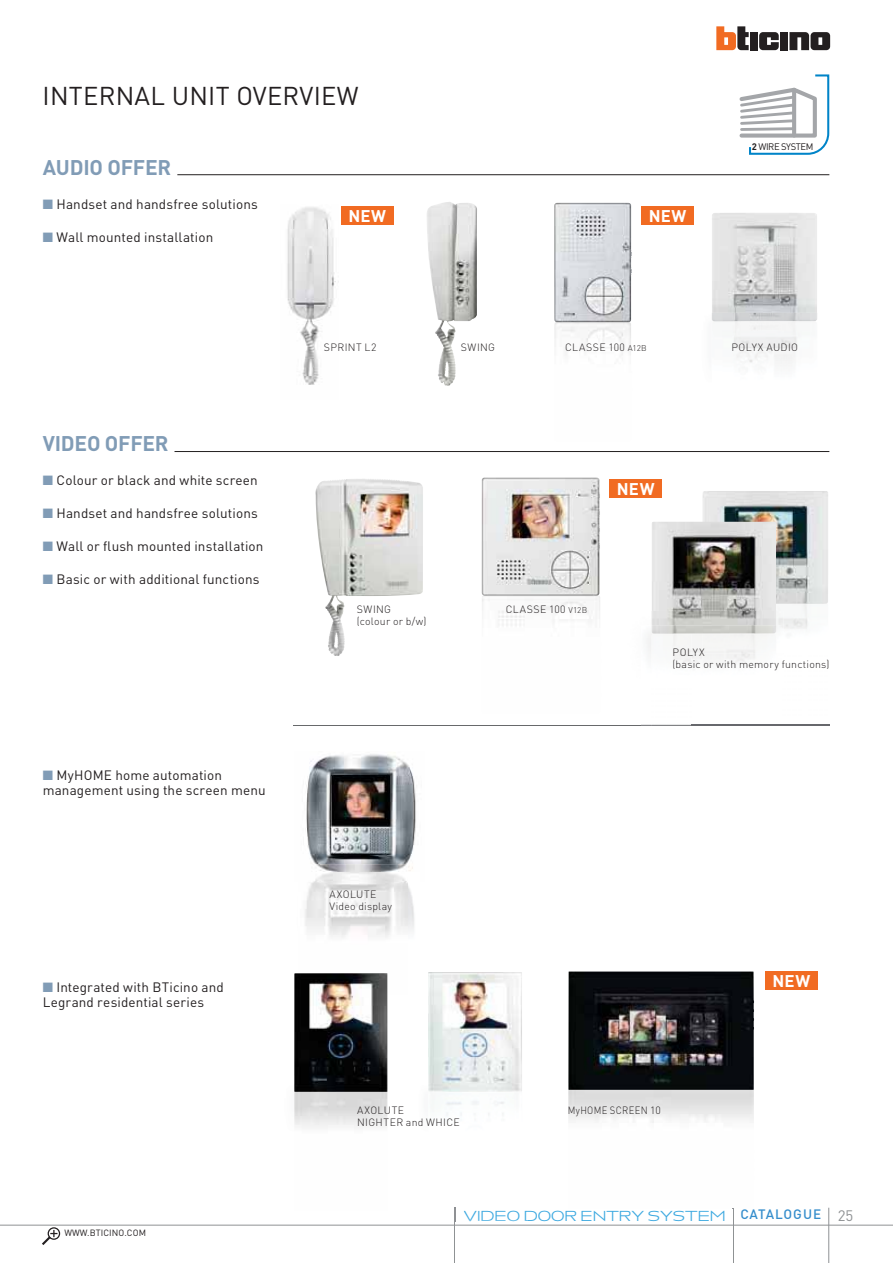
<style>
.page{position:relative;width:893px;height:1263px;background:#fff}
.page>*{position:absolute;margin:0;border:0;box-sizing:border-box;transform-origin:0 0}
.t1{font:25.5px "DIN Pro";letter-spacing:.01em;color:#231f20}
.t2{font:700 21px "DIN Pro";letter-spacing:-.01em;color:#819cb6}
.t3{font:700 16.8px "DIN Pro";letter-spacing:.025em;color:#fff}
.t4{font:15px "B Tstyle";color:#3da9e0}
.t5{font:15px "DIN Pro";color:#8f9294}
.t6{font:13.5px/15px "DIN Pro";letter-spacing:.01em;color:#231f20}
.t7{font:300 10.5px/12px "DIN Pro";letter-spacing:.03em;color:#231f20}
.t8{font:300 10.5px "DIN Pro";letter-spacing:.05em;color:#231f20}
.t9{font:300 10.5px "DIN Pro";letter-spacing:.03em;color:#231f20;scale:.9 1}
.t10{font:9.45px "DIN Pro";letter-spacing:-.04em;color:#231f20}
.t11{font:9px "DIN Pro";letter-spacing:.01em;color:#231f20}
.s1{font-weight:700}
.s2{font-size:8.25px}
.s3{font-family:"DIN Pro";font-weight:500;font-size:13.5px;color:#368ecc}
</style>
<div class="page">
<hr style="left:0;top:1225px;width:893px;height:1px;background:#8f9294">
<hr style="left:828px;top:1208px;width:1px;height:55px;background:#8f9294">
<hr style="left:733px;top:1208px;width:1px;height:55px;background:#8f9294">
<hr style="left:454px;top:1208px;width:1px;height:55px;background:#8f9294">
<div style="left:48px;top:1227px;width:12px;height:13px;border:1px solid #231f20;border-radius:50%"></div>
<svg style="left:42px;top:1230px;width:16px;height:15px"></svg>
<svg style="left:759px;top:32px;width:20px;height:18px"></svg>
<div style="left:780px;top:32px;width:8px;height:18px;background:#231f20"></div>
<div style="left:750px;top:32px;width:8px;height:18px;background:#231f20"></div>
<svg style="left:716px;top:26px;width:33px;height:24px"></svg>
<svg style="left:789px;top:32px;width:41px;height:18px"></svg>
<img style="left:305px;top:881px;width:109px;height:113px">
<img style="left:306px;top:754px;width:110px;height:118px">
<img style="left:482px;top:595px;width:118px;height:31px">
<img style="left:554px;top:322px;width:77px;height:33px">
<hr style="left:177px;top:174px;width:652px;height:1px;background:#231f20">
<hr style="left:175px;top:451px;width:654px;height:1px;background:#231f20">
<hr style="left:293px;top:725px;width:536px;height:1px;background:#67696b">
<img style="left:712px;top:213px;width:105px;height:100px">
<img style="left:712px;top:313px;width:105px;height:51px">
<img style="left:713px;top:321px;width:38px;height:1px">
<img style="left:315px;top:479px;width:55px;height:177px">
<img style="left:427px;top:202px;width:50px;height:184px">
<img style="left:287px;top:207px;width:49px;height:178px">
<img style="left:782px;top:724px;width:48px;height:1px">
<img style="left:783px;top:604px;width:25px;height:25px">
<img style="left:703px;top:491px;width:125px;height:113px">
<img style="left:652px;top:521px;width:124px;height:112px">
<img style="left:651px;top:611px;width:1px;height:14px">
<img style="left:647px;top:625px;width:26px;height:28px">
<svg style="left:673px;top:633px;width:30px;height:1px"></svg>
<img style="left:703px;top:625px;width:79px;height:18px">
<img style="left:651px;top:725px;width:40px;height:1px">
<img style="left:691px;top:724px;width:85px;height:1px">
<div style="left:703px;top:634px;width:73px;height:34px;background:#f6f6f5"></div>
<img style="left:651px;top:634px;width:52px;height:34px">
<img style="left:673px;top:634px;width:18px;height:19px">
<img style="left:294px;top:973px;width:93px;height:155px">
<img style="left:428px;top:972px;width:94px;height:239px">
<img style="left:464px;top:1210px;width:58px;height:1px">
<img style="left:568px;top:971px;width:186px;height:152px">
<svg style="left:739px;top:74px;width:91px;height:81px"></svg>
<img style="left:554px;top:203px;width:78px;height:119px">
<div style="left:341px;top:206px;width:53px;height:19px;background:#f16b22"></div>
<div style="left:641px;top:206px;width:53px;height:19px;background:#f16b22"></div>
<div style="left:609px;top:479px;width:53px;height:19px;background:#f16b22"></div>
<div style="left:765px;top:972px;width:53px;height:18px;background:#f16b22"></div>
<img style="left:482px;top:478px;width:118px;height:117px">
<h1 class="t1" style="left:43px;top:86px;width:317px">INTERNAL UNIT OVERVIEW</h1>
<h2 class="t2" style="left:43px;top:160px;width:130px">AUDIO OFFER</h2>
<p class="t6" style="left:57px;top:198px;width:203px">Handset and handsfree solutions</p>
<p class="t6" style="left:57px;top:231px;width:158px">Wall mounted installation</p>
<p class="t3" style="left:348px;top:210px;width:39px">NEW</p>
<p class="t3" style="left:649px;top:210px;width:39px">NEW</p>
<p class="t10" style="left:752px;top:144px;width:63px"><span class="s1">2</span> WIRE SYSTEM</p>
<h2 class="t2" style="left:43px;top:436px;width:127px">VIDEO OFFER</h2>
<p class="t6" style="left:57px;top:474px;width:203px">Colour or black and white screen</p>
<p class="t6" style="left:57px;top:507px;width:203px">Handset and handsfree solutions</p>
<p class="t6" style="left:57px;top:540px;width:209px">Wall or flush mounted installation</p>
<p class="t6" style="left:57px;top:573px;width:205px">Basic or with additional functions</p>
<p class="t6" style="left:43px;top:769px;width:225px;text-indent:14px">MyHOME home automation management using the screen menu</p>
<p class="t6" style="left:43px;top:982px;width:183px;text-indent:14px">Integrated with BTicino and<br>Legrand residential series</p>
<p class="t11" style="left:64px;top:1230px;width:83px">WWW.BTICINO.COM</p>
<p class="t7" style="left:324px;top:341px;width:54px">SPRINT L2</p>
<p class="t7" style="left:461px;top:341px;width:36px">SWING</p>
<p class="t8" style="left:565px;top:341px;width:83px">CLASSE 100 <span class="s2">A12B</span></p>
<p class="t7" style="left:731px;top:341px;width:68px">POLYX AUDIO</p>
<p class="t7" style="left:357px;top:603px;width:71px">SWING (colour or b/w)</p>
<p class="t3" style="left:617px;top:483px;width:39px">NEW</p>
<p class="t8" style="left:506px;top:603px;width:83px">CLASSE 100 <span class="s2">V12B</span></p>
<p class="t7" style="left:673px;top:646px;width:158px">POLYX<br>(basic or with memory functions)</p>
<p class="t7" style="left:330px;top:888px;width:64px">AXOLUTE<br>Video display</p>
<p class="t3" style="left:772px;top:975px;width:39px">NEW</p>
<p class="t7" style="left:357px;top:1104px;width:48px">AXOLUTE</p>
<p class="t9" style="left:568px;top:1104px;width:105px">MyHOME SCREEN 10</p>
<p class="t7" style="left:357px;top:1116px;width:104px">NIGHTER and WHICE</p>
<p class="t4" style="left:463px;top:1207px;width:359px">VIDEO DOOR ENTRY SYSTEM <span class="s3">CATALOGUE</span></p>
<p class="t5" style="left:838px;top:1210px;width:17px">25</p>
</div>
